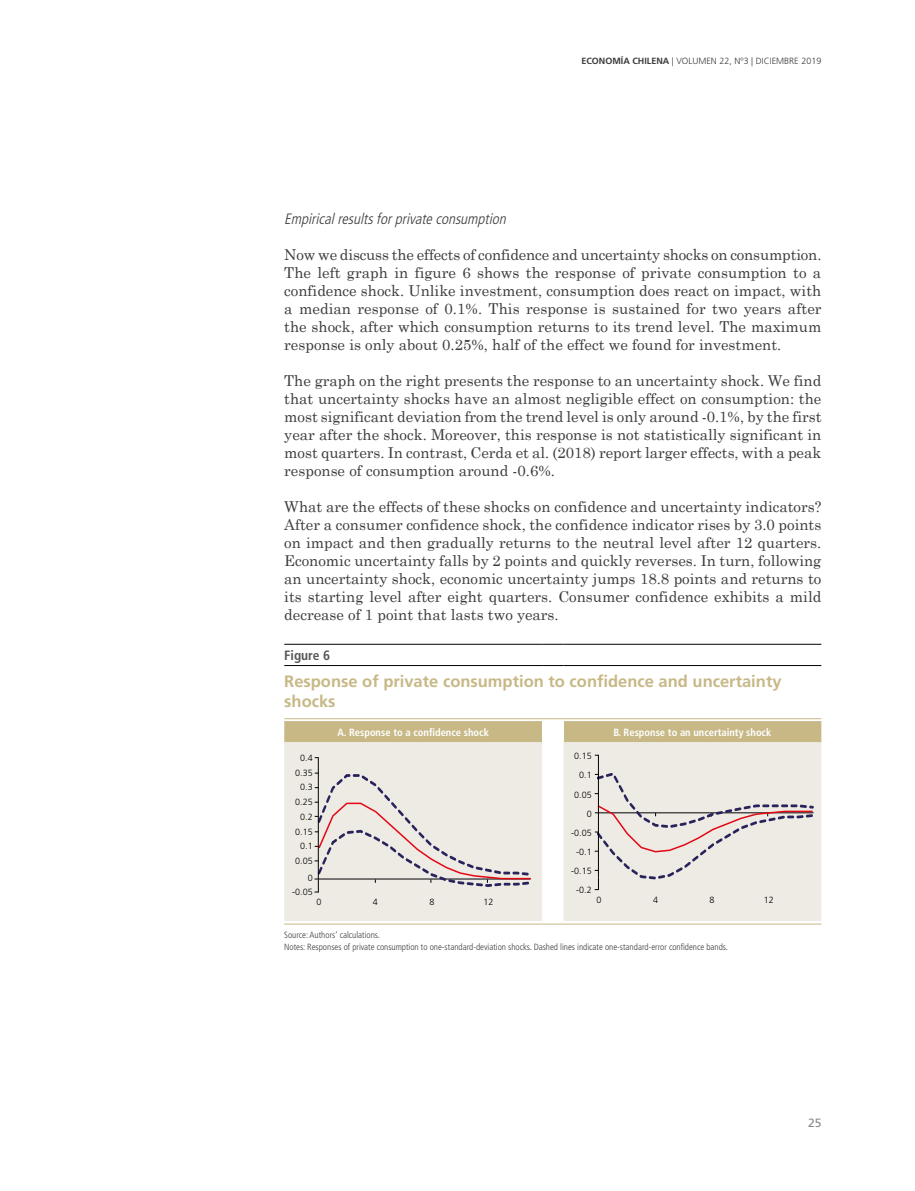
<style>
.page{position:relative;width:915px;height:1191px;background:#fff}
.page>*{position:absolute;margin:0;border:0;box-sizing:border-box;transform-origin:0 0}
.t1{font:700 16.5px/19.8px "Frutiger LT Std";color:#c7b886}
.t2{font:15px/18px "Century Schoolbook";color:#3c3c3b;text-align:justify}
.t3{font:italic 300 condensed 15px "Frutiger LT Std";color:#3c3c3b}
.t4{font:700 condensed 13.5px "Frutiger LT Std";color:#575756}
.t5{font:12px "Frutiger LT Std";color:#878787}
.t6{font:700 condensed 10.5px "Frutiger LT Std";color:#fff}
.t7{font:300 condensed 9px/12.6px "Frutiger LT Std";color:#3c3c3b}
.t8{font:300 9px "Frutiger LT Std";color:#000}
.t9{font:300 9px "Frutiger LT Std";color:#3c3c3b}
.s1{font-weight:700}
</style>
<div class="page">
<svg style="left:284px;top:719px;width:537px;height:206px"></svg>
<div style="left:284px;top:721px;width:537px;height:21px;background:#c7b886"></div>
<div style="left:542px;top:721px;width:21px;height:21px;background:#fff"></div>
<svg style="left:284px;top:742px;width:537px;height:179px;background:#efece7"></svg>
<hr style="left:284px;top:644px;width:258px;height:1px;background:#000">
<svg style="left:542px;top:644px;width:21px;height:1px"></svg>
<hr style="left:563px;top:644px;width:258px;height:1px;background:#000">
<hr style="left:284px;top:665px;width:258px;height:1px;background:#000">
<svg style="left:542px;top:665px;width:21px;height:1px"></svg>
<hr style="left:563px;top:665px;width:258px;height:1px;background:#000">
<hr style="left:284px;top:718px;width:537px;height:1px;background:#c7b886">
<hr style="left:318px;top:758px;width:1px;height:121px;background:#020203">
<svg style="left:314px;top:772px;width:216px;height:120px;background:#e4ddda"></svg>
<hr style="left:598px;top:755px;width:1px;height:121px;background:#020203">
<svg style="left:594px;top:773px;width:219px;height:117px;background:#e4deda"></svg>
<hr style="left:284px;top:923px;width:537px;height:1px;background:#c7b886">
<p class="t9" style="left:581px;top:56px;width:241px"><span class="s1">ECONOMÍA CHILENA</span> | VOLUMEN 22, Nº3 | DICIEMBRE 2019</p>
<p class="t3" style="left:284px;top:210px;width:226px">Empiricalresultsforprivateconsumption</p>
<p class="t2" style="left:284px;top:245px;width:538px">Now we discuss the effects of confidence and uncertainty shocks on consumption.<br>The left graph in figure 6 shows the response of private consumption to a confidence shock. Unlike investment, consumption does react on impact, with a median response of 0.1%. This response is sustained for two years after the shock, after which consumption returns to its trend level. The maximum response is only about 0.25%, half of the effect we found for investment.</p>
<p class="t2" style="left:284px;top:371px;width:538px">The graph on the right presents the response to an uncertainty shock. We find that uncertainty shocks have an almost negligible effect on consumption: the most significant deviation from the trend level is only around -0.1%, by the first year after the shock. Moreover, this response is not statistically significant in most quarters. In contrast, Cerda et al. (2018) report larger effects, with a peak response of consumption around -0.6%.</p>
<p class="t2" style="left:284px;top:497px;width:538px">What are the effects of these shocks on confidence and uncertainty indicators?<br>After a consumer confidence shock, the confidence indicator rises by 3.0 points on impact and then gradually returns to the neutral level after 12 quarters.<br>Economic uncertainty falls by 2 points and quickly reverses. In turn, following an uncertainty shock, economic uncertainty jumps 18.8 points and returns to its starting level after eight quarters. Consumer confidence exhibits a mild decrease of 1 point that lasts two years.</p>
<p class="t4" style="left:284px;top:647px;width:47px">Figure 6</p>
<p class="t1" style="left:284px;top:672px;width:498px">Response of private consumption to confidence and uncertainty shocks</p>
<p class="t6" style="left:337px;top:726px;width:153px">A. Response to a confidence shock</p>
<p class="t6" style="left:613px;top:726px;width:159px">B. Response to an uncertainty shock</p>
<p class="t8" style="left:300px;top:753px;width:14px">0.4</p>
<p class="t8" style="left:295px;top:767px;width:19px">0.35</p>
<p class="t8" style="left:300px;top:782px;width:14px">0.3</p>
<p class="t8" style="left:295px;top:797px;width:19px">0.25</p>
<p class="t8" style="left:300px;top:811px;width:14px">0.2</p>
<p class="t8" style="left:295px;top:826px;width:19px">0.15</p>
<p class="t8" style="left:300px;top:841px;width:14px">0.1</p>
<p class="t8" style="left:295px;top:856px;width:19px">0.05</p>
<p class="t8" style="left:308px;top:872px;width:7px">0</p>
<p class="t8" style="left:574px;top:751px;width:19px">0.15</p>
<p class="t8" style="left:579px;top:770px;width:14px">0.1</p>
<p class="t8" style="left:574px;top:789px;width:19px">0.05</p>
<p class="t8" style="left:586px;top:808px;width:7px">0</p>
<p class="t8" style="left:571px;top:827px;width:22px">-0.05</p>
<p class="t8" style="left:576px;top:846px;width:17px">-0.1</p>
<p class="t8" style="left:571px;top:865px;width:22px">-0.15</p>
<p class="t8" style="left:576px;top:885px;width:17px">-0.2</p>
<p class="t8" style="left:292px;top:887px;width:22px">-0.05</p>
<p class="t8" style="left:316px;top:897px;width:7px">0</p>
<p class="t8" style="left:373px;top:897px;width:7px">4</p>
<p class="t8" style="left:429px;top:897px;width:7px">8</p>
<p class="t8" style="left:483px;top:897px;width:12px">12</p>
<p class="t8" style="left:596px;top:894px;width:7px">0</p>
<p class="t8" style="left:653px;top:894px;width:7px">4</p>
<p class="t8" style="left:709px;top:894px;width:7px">8</p>
<p class="t8" style="left:763px;top:894px;width:12px">12</p>
<p class="t7" style="left:284px;top:928px;width:445px">Source: Authors’ calculations.<br>Notes: Responses of private consumption to one-standard-deviation shocks. Dashed lines indicate one-standard-error confidence bands.</p>
<p class="t5" style="left:807px;top:1116px;width:15px">25</p>
</div>
